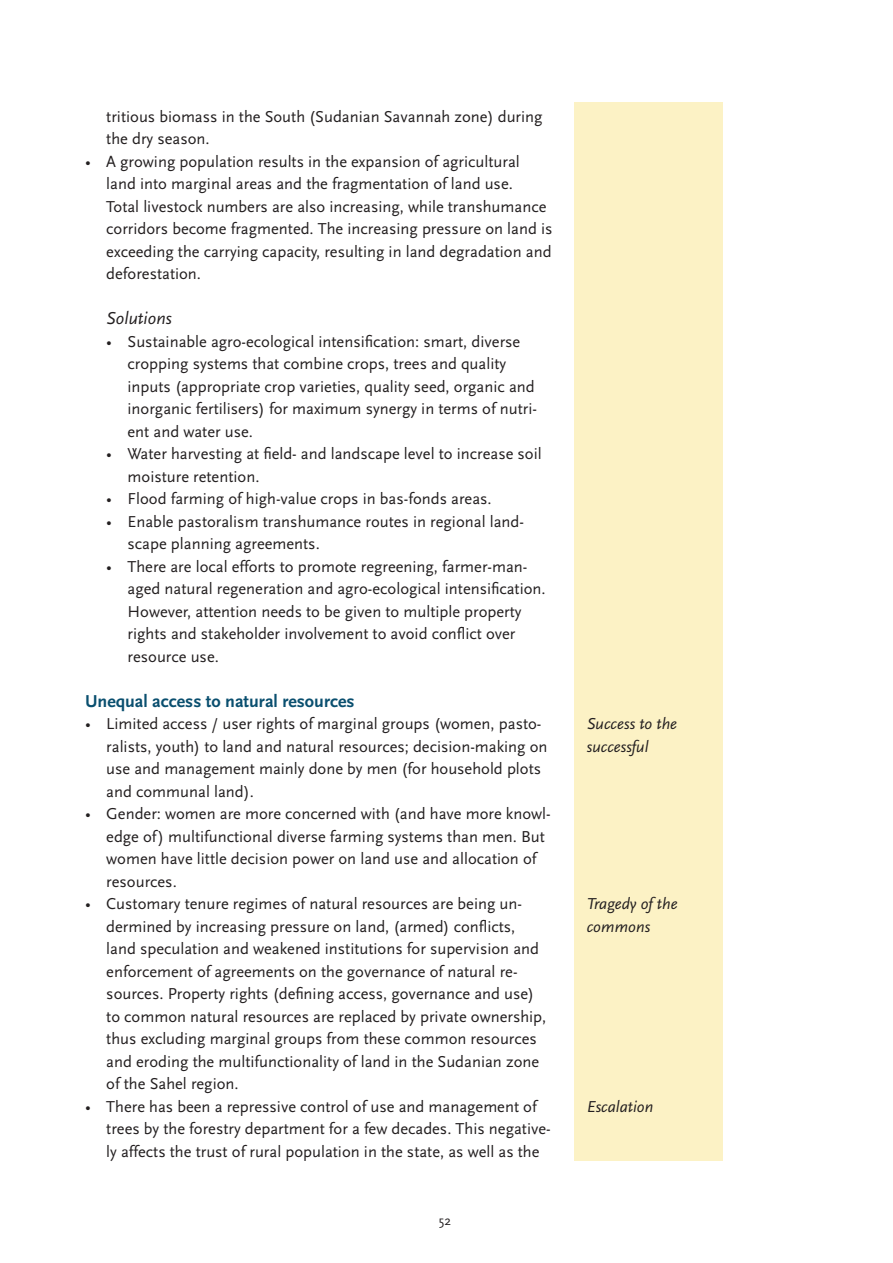
<style>
.page{position:relative;width:893px;height:1263px;background:#fff}
.page>*{position:absolute;margin:0;border:0;box-sizing:border-box;transform-origin:0 0}
.t1{font:700 18px "Scala Sans";color:#0a4f6f}
.t2{font:italic 18px "Scala Sans";color:#231f20}
.t3{font:16.5px/22.5px "Scala Sans";color:#231f20}
.t4{font:italic 16.5px/22.5px "Scala Sans LF";color:#231f20}
.t5{font:13.5px "Scala Sans";color:#231f20}
</style>
<div class="page">
<div style="left:574px;top:102px;width:149px;height:1059px;background:#fcf2c5"></div>
<p class="t3" style="left:106px;top:105px;width:438px">tritious biomass in the South (Sudanian Savannah zone) during the dry season.</p>
<p class="t3" style="left:106px;top:150px;width:448px;text-indent:-21px">• A growing population results in the expansion of agricultural land into marginal areas and the fragmentation of land use.<br>Total livestock numbers are also increasing, while transhumance corridors become fragmented. The increasing pressure on land is exceeding the carrying capacity, resulting in land degradation and deforestation.</p>
<p class="t2" style="left:106px;top:308px;width:67px">Solutions</p>
<p class="t3" style="left:128px;top:330px;width:411px;text-indent:-21px">• Sustainable agro-ecological intensification: smart, diverse cropping systems that combine crops, trees and quality inputs (appropriate crop varieties, quality seed, organic and inorganic fertilisers) for maximum synergy in terms of nutri&shy;ent and water use.</p>
<p class="t3" style="left:128px;top:443px;width:416px;text-indent:-21px">• Water harvesting at field- and landscape level to increase soil moisture retention.</p>
<p class="t3" style="left:106px;top:488px;width:387px">• Flood farming of high-value crops in bas-fonds areas.</p>
<p class="t3" style="left:128px;top:510px;width:398px;text-indent:-21px">• Enable pastoralism transhumance routes in regional land&shy;scape planning agreements.</p>
<p class="t3" style="left:128px;top:555px;width:420px;text-indent:-21px">• There are local efforts to promote regreening, farmer-man&shy;aged natural regeneration and agro-ecological intensification.<br>However, attention needs to be given to multiple property rights and stakeholder involvement to avoid conflict over resource use.</p>
<p class="t1" style="left:85px;top:691px;width:271px">Unequal access to natural resources</p>
<p class="t3" style="left:106px;top:713px;width:443px;text-indent:-21px">• Limited access / user rights of marginal groups (women, pasto&shy;ralists, youth) to land and natural resources; decision-making on use and management mainly done by men (for household plots and communal land).</p>
<p class="t3" style="left:106px;top:803px;width:446px;text-indent:-21px">• Gender: women are more concerned with (and have more knowl&shy;edge of) multifunctional diverse farming systems than men. But women have little decision power on land use and allocation of resources.</p>
<p class="t3" style="left:106px;top:893px;width:442px;text-indent:-21px">• Customary tenure regimes of natural resources are being un&shy;dermined by increasing pressure on land, (armed) conflicts, land speculation and weakened institutions for supervision and enforcement of agreements on the governance of natural re&shy;sources. Property rights (defining access, governance and use) to common natural resources are replaced by private ownership, thus excluding marginal groups from these common resources and eroding the multifunctionality of land in the Sudanian zone of the Sahel region.</p>
<p class="t3" style="left:106px;top:1095px;width:446px;text-indent:-21px">• There has been a repressive control of use and management of trees by the forestry department for a few decades. This negative&shy;ly affects the trust of rural population in the state, as well as the</p>
<p class="t5" style="left:439px;top:1214px;width:14px">52</p>
<p class="t4" style="left:587px;top:713px;width:92px">Success to the successful</p>
<p class="t4" style="left:587px;top:893px;width:92px">Tragedy of the commons</p>
<p class="t4" style="left:587px;top:1095px;width:68px">Escalation</p>
</div>
